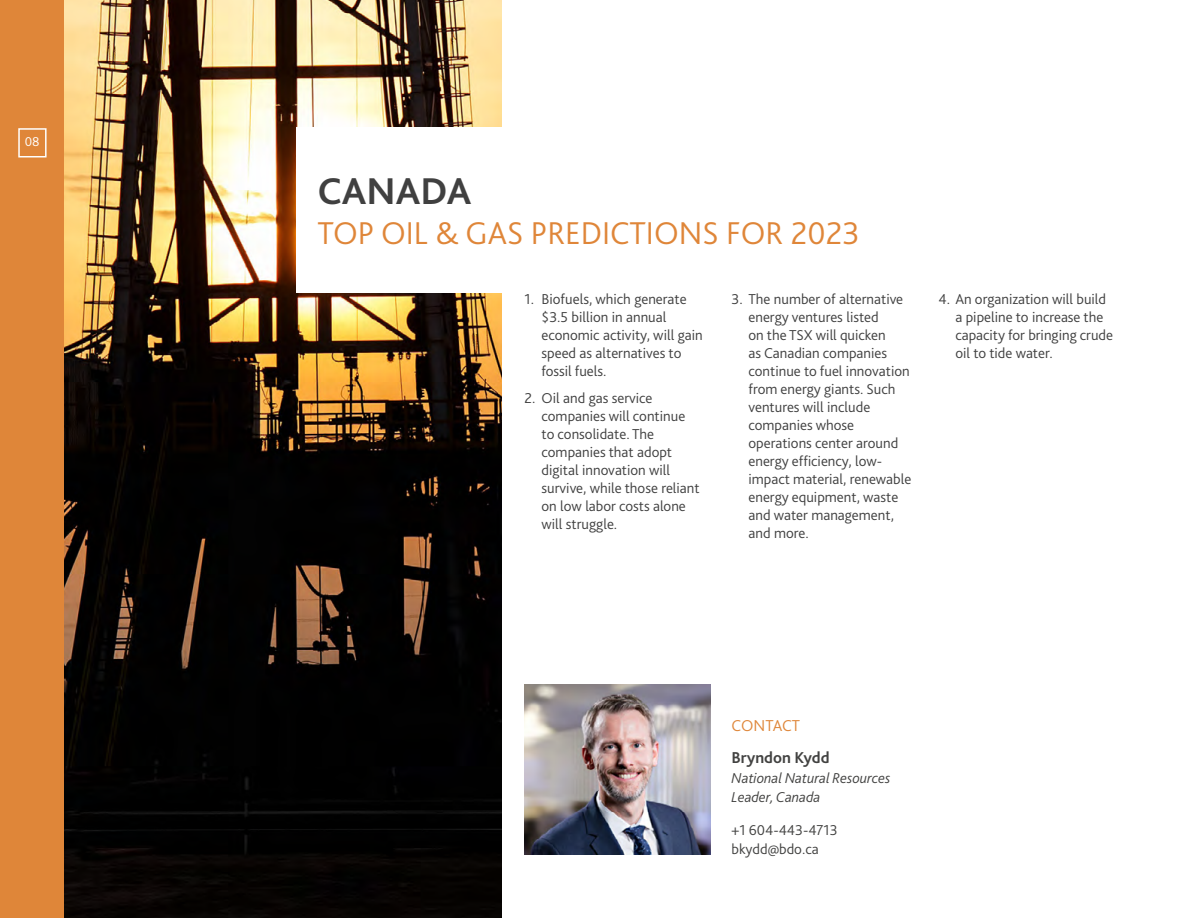
<style>
.page{position:relative;width:1188px;height:918px;background:#fff}
.page>*{position:absolute;margin:0;border:0;box-sizing:border-box;transform-origin:0 0}
.t1{font:700 39px "Bliss Pro";color:#404040}
.t2{font:300 33px "Bliss Pro";color:#df8639}
.t3{font:700 16.5px "Bliss Pro";color:#424241}
.t4{font:300 16.5px "Bliss Pro";color:#df8639}
.t5{font:300 15px/18px "Bliss Pro";color:#404040}
.t6{font:italic 300 15px/19.5px "Bliss Pro";color:#424241}
.t7{font:300 15px/19.5px "Bliss Pro";color:#424241}
.t8{font:300 13.5px "Bliss Pro";color:#fff}
</style>
<div class="page">
<img style="left:64px;top:0;width:438px;height:918px">
<img style="left:525px;top:684px;width:185px;height:170px">
<div style="left:296px;top:128px;width:229px;height:165px;background:#fff"></div>
<div style="left:0;top:0;width:64px;height:918px;background:#df8639"></div>
<div style="left:18px;top:128px;width:29px;height:29px;border:2px solid #fff"></div>
<p class="t8" style="left:25px;top:133px;width:16px">08</p>
<h1 class="t1" style="left:318px;top:167px;width:156px">CANADA</h1>
<h2 class="t2" style="left:318px;top:212px;width:544px">TOP OIL &amp; GAS PREDICTIONS FOR 2023</h2>
<p class="t5" style="left:542px;top:290px;width:163px;text-indent:-17px">1. Biofuels, which generate $3.5 billion in annual economic activity, will gain speed as alternatives to fossil fuels.</p>
<p class="t5" style="left:542px;top:388px;width:160px;text-indent:-17px">2. Oil and gas service companies will continue to consolidate. The companies that adopt digital innovation will survive, while those reliant on low labor costs alone will struggle.</p>
<p class="t5" style="left:749px;top:290px;width:164px;text-indent:-17px">3. The number of alternative energy ventures listed<br>on the TSX will quicken<br>as Canadian companies continue to fuel innovation from energy giants. Such ventures will include companies whose operations center around energy efficiency, low&shy;impact material, renewable energy equipment, waste and water management, and more.</p>
<p class="t5" style="left:956px;top:290px;width:159px;text-indent:-17px">4. An organization will build a pipeline to increase the capacity for bringing crude oil to tide water.</p>
<p class="t4" style="left:732px;top:715px;width:70px">CONTACT</p>
<p class="t3" style="left:732px;top:748px;width:100px">Bryndon Kydd</p>
<p class="t6" style="left:732px;top:768px;width:160px">National Natural Resources<br>Leader, Canada</p>
<p class="t7" style="left:732px;top:820px;width:108px">+1 604-443-4713 bkydd@bdo.ca</p>
</div>
